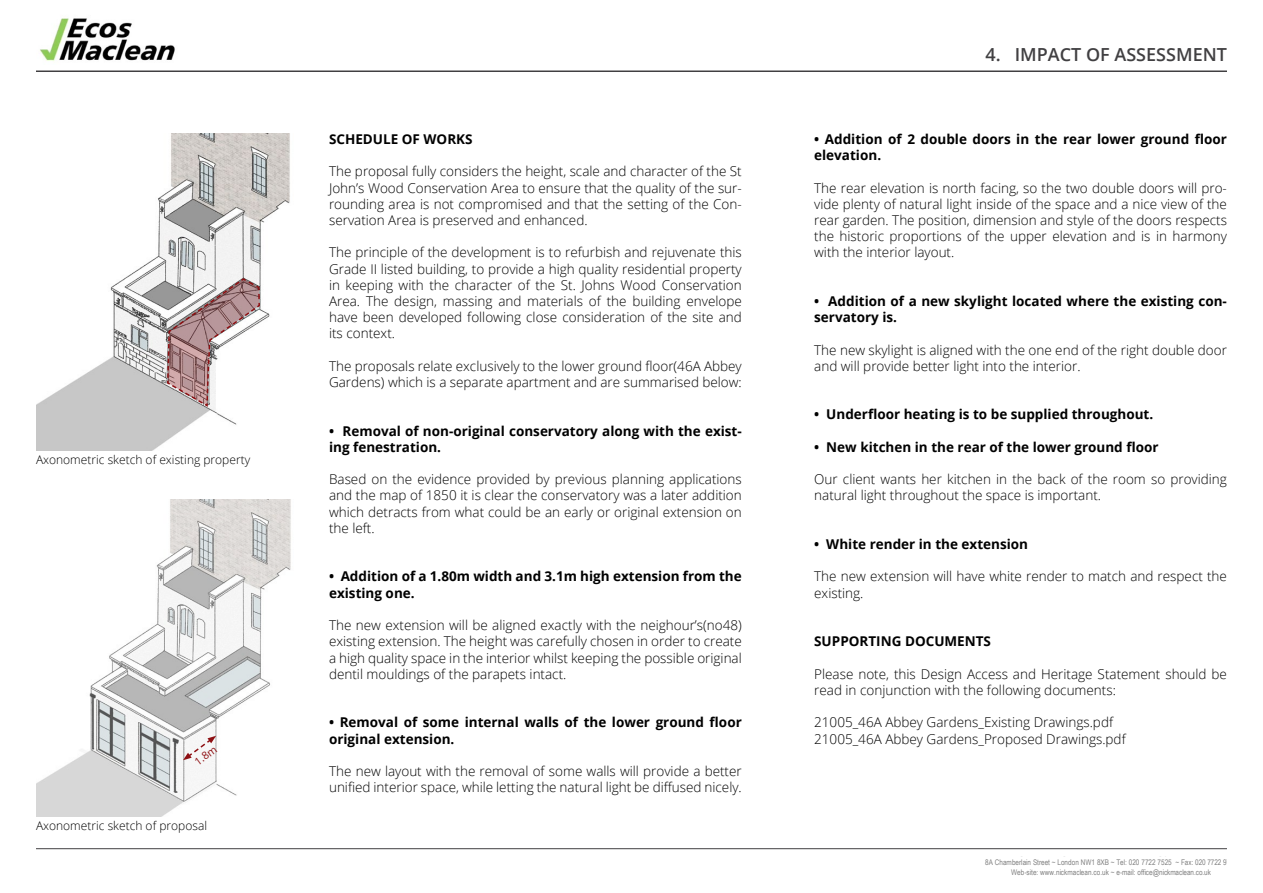
<style>
.page{position:relative;width:1263px;height:893px;background:#fff}
.page>*{position:absolute;margin:0;border:0;box-sizing:border-box;transform-origin:0 0}
.t1{font:600 18px "Open Sans";color:#414042}
.t2{font:300 13.5px/16.2px "Open Sans";color:#000}
.t3{font:700 13.5px/16.2px "Open Sans";color:#000}
.t4{font:300 12px "Open Sans";color:#000}
.t5{font:10.5px "Open Sans";color:#8e1013}
.t6{font:7.8px "Arial Narrow";letter-spacing:-.005em;color:#808080}
</style>
<div class="page">
<img style="left:40px;top:18px;width:135px;height:43px">
<hr style="left:36px;top:71px;width:1191px;height:1px;background:#414042">
<hr style="left:36px;top:848px;width:1191px;height:1px;background:#414042">
<img style="left:36px;top:134px;width:254px;height:316px">
<img style="left:36px;top:499px;width:255px;height:318px">
<svg style="left:166px;top:277px;width:95px;height:131px"></svg>
<svg style="left:183px;top:736px;width:33px;height:24px"></svg>
<p class="t4" style="left:36px;top:451px;width:216px">Axonometric sketch of existing property</p>
<p class="t5" style="left:192px;top:757px;width:26px;rotate:-36deg">1.8m</p>
<p class="t4" style="left:36px;top:818px;width:173px">Axonometric sketch of proposal</p>
<p class="t3" style="left:329px;top:131px;width:145px">SCHEDULE OF WORKS</p>
<p class="t2" style="left:329px;top:163px;width:414px;text-align:justify">The proposal fully considers the height, scale and character of the St John’s Wood Conservation Area to ensure that the quality of the sur&shy;rounding area is not compromised and that the setting of the Con&shy;servation Area is preserved and enhanced.</p>
<p class="t2" style="left:329px;top:244px;width:414px;text-align:justify">The principle of the development is to refurbish and rejuvenate this Grade II listed building, to provide a high quality residential property in keeping with the character of the St. Johns Wood Conservation Area. The design, massing and materials of the building envelope have been developed following close consideration of the site and its context.</p>
<p class="t2" style="left:329px;top:357px;width:414px">The proposals relate exclusively to the lower ground floor(46A Abbey<br>Gardens) which is a separate apartment and are summarised below:</p>
<p class="t3" style="left:329px;top:422px;width:414px">• Removal of non-original conservatory along with the exist&shy;ing fenestration.</p>
<p class="t2" style="left:329px;top:471px;width:414px;text-align:justify">Based on the evidence provided by previous planning applications and the map of 1850 it is clear the conservatory was a later addition which detracts from what could be an early or original extension on the left.</p>
<p class="t3" style="left:329px;top:568px;width:414px">• Addition of a 1.80m width and 3.1m high extension from the existing one.</p>
<p class="t2" style="left:329px;top:617px;width:414px;text-align:justify">The new extension will be aligned exactly with the neighour’s(no48) existing extension. The height was carefully chosen in order to create a high quality space in the interior whilst keeping the possible original dentil mouldings of the parapets intact.</p>
<p class="t3" style="left:329px;top:714px;width:414px">• Removal of some internal walls of the lower ground floor original extension.</p>
<p class="t2" style="left:329px;top:762px;width:414px">The new layout with the removal of some walls will provide a better unified interior space, while letting the natural light be diffused nicely.</p>
<h1 class="t1" style="left:985px;top:42px;width:243px">4. IMPACT OF ASSESSMENT</h1>
<p class="t3" style="left:814px;top:131px;width:414px">• Addition of 2 double doors in the rear lower ground floor elevation.</p>
<p class="t2" style="left:814px;top:179px;width:414px;text-align:justify">The rear elevation is north facing, so the two double doors will pro&shy;vide plenty of natural light inside of the space and a nice view of the rear garden. The position, dimension and style of the doors respects the historic proportions of the upper elevation and is in harmony with the interior layout.</p>
<p class="t3" style="left:814px;top:293px;width:414px">• Addition of a new skylight located where the existing con&shy;servatory is.</p>
<p class="t2" style="left:814px;top:341px;width:414px">The new skylight is aligned with the one end of the right double door and will provide better light into the interior.</p>
<p class="t3" style="left:814px;top:406px;width:341px">• Underfloor heating is to be supplied throughout.</p>
<p class="t3" style="left:814px;top:438px;width:346px">• New kitchen in the rear of the lower ground floor</p>
<p class="t2" style="left:814px;top:471px;width:414px">Our client wants her kitchen in the back of the room so providing natural light throughout the space is important.</p>
<p class="t3" style="left:814px;top:536px;width:215px">• White render in the extension</p>
<p class="t2" style="left:814px;top:568px;width:414px">The new extension will have white render to match and respect the existing.</p>
<p class="t3" style="left:814px;top:633px;width:178px">SUPPORTING DOCUMENTS</p>
<p class="t2" style="left:814px;top:665px;width:414px">Please note, this Design Access and Heritage Statement should be read in conjunction with the following documents:</p>
<p class="t2" style="left:814px;top:714px;width:313px">21005_46A Abbey Gardens_Existing Drawings.pdf<br>21005_46A Abbey Gardens_Proposed Drawings.pdf</p>
<p class="t6" style="left:985px;top:856px;width:253px">8A Chamberlain Street ~ London NW1 8XB ~ Tel: 020 7722 7525 ~ Fax: 020 7722 9711</p>
<p class="t6" style="left:1011px;top:866px;width:201px">Web-site: www.nickmaclean.co.uk ~ e-mail: office@nickmaclean.co.uk</p>
</div>
